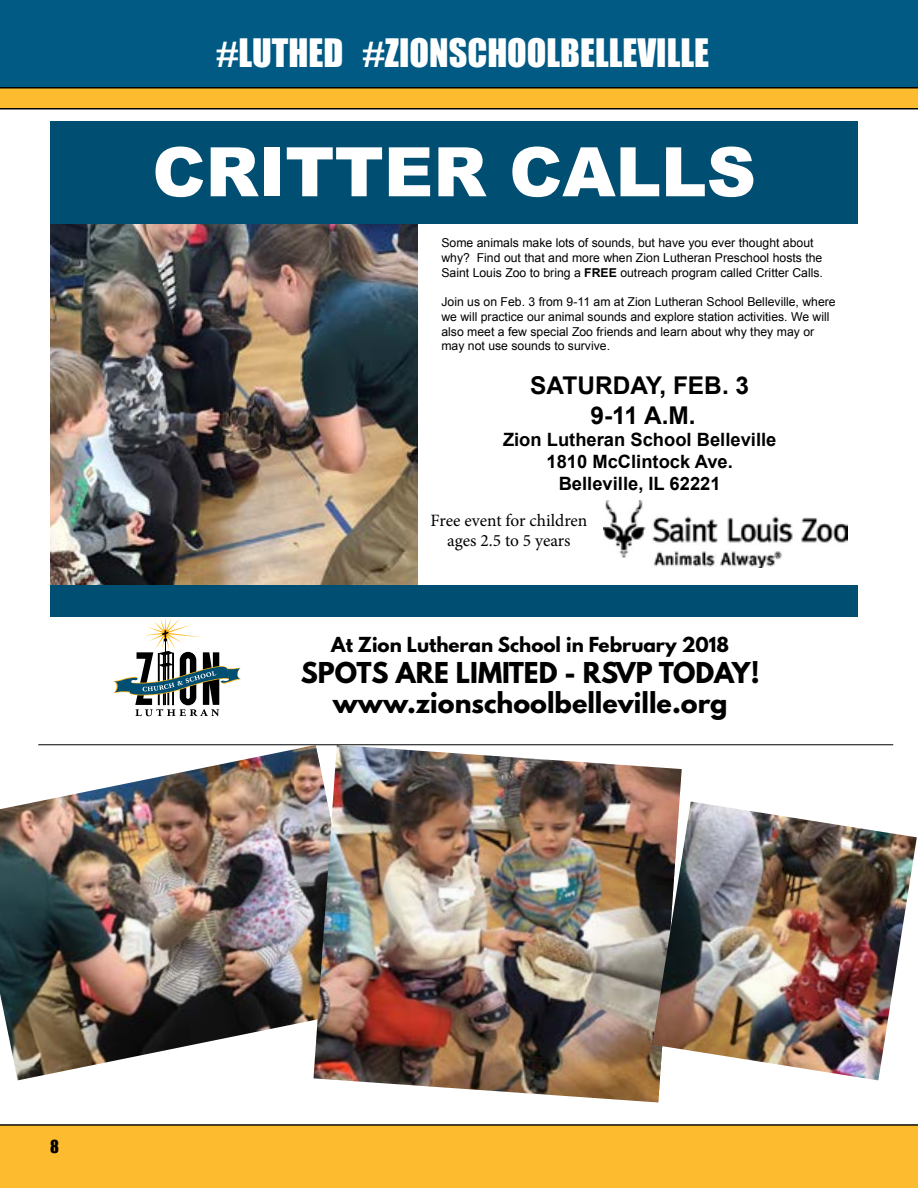
<style>
.page{position:relative;width:918px;height:1188px;background:#fff}
.page>*{position:absolute;margin:0;border:0;box-sizing:border-box;transform-origin:0 0}
.t1{font:900 68.4px "Arial";color:#fff}
.t2{font:36px "Impact";color:#fff}
.t3{font:700 25.5px/30.6px "League Spartan";color:#000;text-align:center}
.t4{font:700 24.45px/29.4px "Arial";color:#000;text-align:center}
.t5{font:700 18.3px/22px "Arial";color:#000;text-align:center}
.t6{font:700 18.3px "League Spartan";color:#000}
.t7{font:17.4px/20.9px "Minion Pro";letter-spacing:-.005em;color:#000;text-align:center}
.t8{font:16.5px "Impact";color:#000}
.t9{font:12.3px/14.7px "Arial";color:#000}
.s1{font-weight:700}
</style>
<div class="page">
<div style="left:0;top:1124px;width:918px;height:64px;background:#fdbb30"></div>
<svg style="left:0;top:88px;width:918px;height:22px;background:#e5ab30"></svg>
<div style="left:0;top:0;width:918px;height:88px;background:#005a84"></div>
<img style="left:50px;top:223px;width:367px;height:363px">
<div style="left:50px;top:121px;width:808px;height:102px;background:#004e71"></div>
<svg style="left:113px;top:617px;width:128px;height:99px"></svg>
<div style="left:50px;top:586px;width:808px;height:31px;background:#004e71"></div>
<img style="left:604px;top:501px;width:243px;height:67px">
<hr style="left:38px;top:745px;width:855px;height:1px;background:#000">
<img style="left:0;top:745px;width:314px;height:335px">
<img style="left:314px;top:745px;width:368px;height:358px">
<img style="left:652px;top:802px;width:265px;height:278px">
<h2 class="t2" style="left:216px;top:25px;width:494px">#LUTHED #ZIONSCHOOLBELLEVILLE</h2>
<h2 class="t2" style="left:374px;top:31px;width:177px">COMMUNITY</h2>
<h1 class="t1" style="left:152px;top:122px;width:605px">CRITTER CALLS</h1>
<p class="t9" style="left:441px;top:236px;width:383px">Some animals make lots of sounds, but have you ever thought about why? Find out that and more when Zion Lutheran Preschool hosts the<br>Saint Louis Zoo to bring a <span class="s1">FREE</span> outreach program called Critter Calls.</p>
<p class="t9" style="left:441px;top:295px;width:396px">Join us on Feb. 3 from 9-11 am at Zion Lutheran School Belleville, where we will practice our animal sounds and explore station activities. We will also meet a few special Zoo friends and learn about why they may or may not use sounds to survive.</p>
<h3 class="t4" style="left:530px;top:372px;width:221px">SATURDAY, FEB. 3<br>9-11 A.M.</h3>
<h3 class="t5" style="left:503px;top:429px;width:275px">Zion Lutheran School Belleville<br>1810 McClintock Ave.<br>Belleville, IL 62221</h3>
<h3 class="t7" style="left:431px;top:510px;width:158px">Free event for children ages 2.5 to 5 years</h3>
<h3 class="t6" style="left:331px;top:630px;width:399px">At Zion Lutheran School in February 2018</h3>
<h3 class="t3" style="left:301px;top:657px;width:460px">SPOTS ARE LIMITED - RSVP TODAY! www.zionschoolbelleville.org</h3>
<h3 class="t8" style="left:50px;top:1134px;width:10px">8</h3>
</div>
